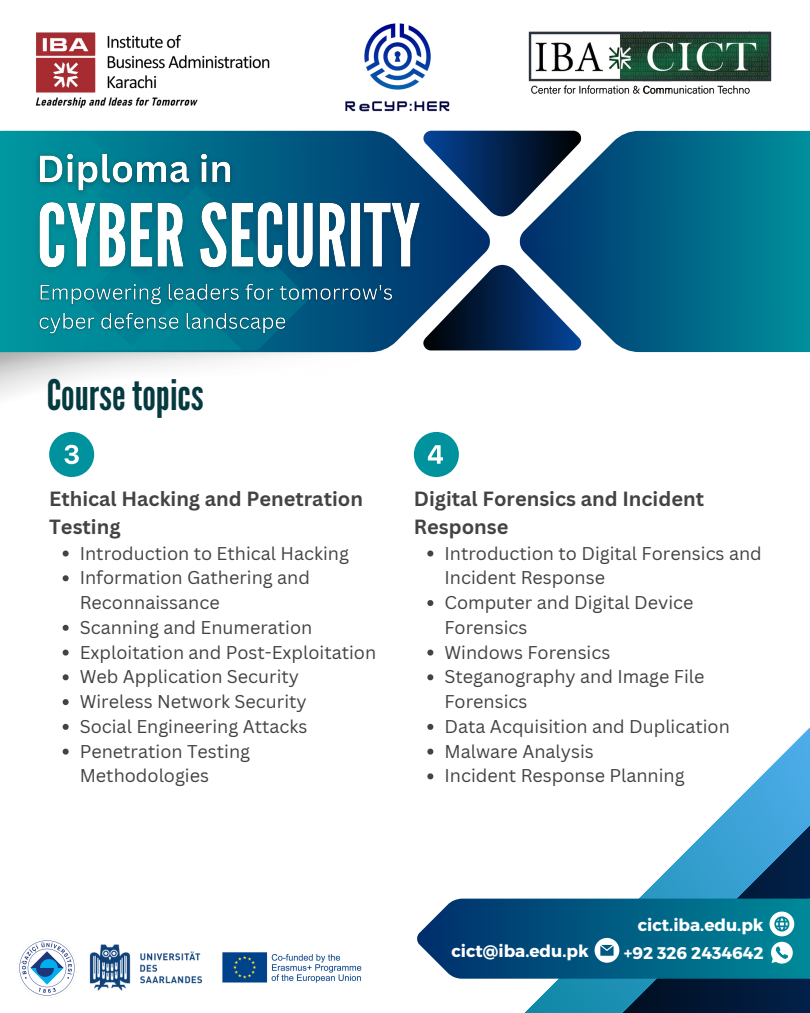
<style>
.page{position:relative;width:810px;height:1013px;background:#fff}
.page>*{position:absolute;margin:0;border:0;box-sizing:border-box;transform-origin:0 0}
.t1{font:42px "League Gothic";color:#053a40}
.t2{font:700 20px/27.8px "Canva Sans";color:#444343}
.t3{font:18px/24.8px "Canva Sans";color:#444343}
.t4{font:700 16.9px "Montserrat";color:#fff}
</style>
<div class="page">
<svg style="left:0;top:131px;width:490px;height:221px;background:#14708f"></svg>
<svg style="left:242px;top:338px;width:67px;height:12px"></svg>
<svg style="left:40px;top:131px;width:202px;height:219px;background:#007f93"></svg>
<img style="left:35px;top:32px;width:235px;height:77px">
<img style="left:671px;top:31px;width:101px;height:63px">
<img style="left:528px;top:31px;width:143px;height:63px">
<img style="left:17px;top:938px;width:60px;height:58px">
<img style="left:90px;top:944px;width:112px;height:46px">
<img style="left:364px;top:23px;width:67px;height:67px">
<img style="left:345px;top:101px;width:105px;height:11px">
<img style="left:222px;top:952px;width:140px;height:31px">
<svg style="left:520px;top:131px;width:290px;height:221px;background:#0b6e8d"></svg>
<svg style="left:423px;top:265px;width:158px;height:85px"></svg>
<img style="left:29px;top:185px;width:401px;height:104px">
<img style="left:30px;top:143px;width:209px;height:58px">
<svg style="left:423px;top:131px;width:158px;height:85px"></svg>
<img style="left:36px;top:278px;width:361px;height:60px">
<svg style="left:63px;top:550px;width:6px;height:6px"></svg>
<svg style="left:63px;top:575px;width:6px;height:6px"></svg>
<svg style="left:63px;top:625px;width:6px;height:6px"></svg>
<svg style="left:63px;top:649px;width:6px;height:6px"></svg>
<svg style="left:63px;top:674px;width:6px;height:6px"></svg>
<svg style="left:63px;top:699px;width:6px;height:6px"></svg>
<svg style="left:63px;top:724px;width:6px;height:6px"></svg>
<svg style="left:63px;top:748px;width:6px;height:6px"></svg>
<svg style="left:427px;top:550px;width:6px;height:6px"></svg>
<svg style="left:427px;top:600px;width:6px;height:6px"></svg>
<svg style="left:427px;top:649px;width:6px;height:6px"></svg>
<svg style="left:427px;top:674px;width:6px;height:6px"></svg>
<svg style="left:427px;top:724px;width:6px;height:6px"></svg>
<svg style="left:427px;top:748px;width:6px;height:6px"></svg>
<svg style="left:427px;top:773px;width:6px;height:6px"></svg>
<svg style="left:461px;top:727px;width:349px;height:285px"></svg>
<svg style="left:49px;top:432px;width:45px;height:45px"></svg>
<svg style="left:414px;top:432px;width:45px;height:45px"></svg>
<svg style="left:417px;top:898px;width:393px;height:80px;background:#14698c"></svg>
<p class="t1" style="left:47px;top:371px;width:159px">Coursetopics</p>
<p class="t2" style="left:49px;top:484px;width:315px">Ethical Hacking and Penetration<br>Testing</p>
<p class="t3" style="left:80px;top:540px;width:271px">Introduction to Ethical Hacking</p>
<p class="t3" style="left:80px;top:565px;width:232px">Information Gathering and<br>Reconnaissance</p>
<h2 class="t3" style="left:80px;top:614px;width:234px">Scanning and Enumeration</h2>
<p class="t3" style="left:80px;top:639px;width:298px">Exploitation and Post-Exploitation</p>
<h4 class="t3" style="left:80px;top:664px;width:221px">Web Application Security</h4>
<p class="t3" style="left:80px;top:688px;width:229px">Wireless Network Security</p>
<p class="t3" style="left:80px;top:713px;width:229px">Social Engineering Attacks</p>
<p class="t3" style="left:80px;top:738px;width:172px">Penetration Testing<br>Methodologies</p>
<p class="t2" style="left:414px;top:484px;width:292px">Digital Forensics and Incident<br>Response</p>
<p class="t3" style="left:444px;top:540px;width:319px">Introduction to Digital Forensics and<br>Incident Response</p>
<p class="t3" style="left:444px;top:589px;width:251px">Computer and Digital Device<br>Forensics</p>
<p class="t3" style="left:444px;top:639px;width:167px">Windows Forensics</p>
<p class="t3" style="left:444px;top:664px;width:262px">Steganography and Image File<br>Forensics</p>
<p class="t3" style="left:444px;top:713px;width:287px">Data Acquisition and Duplication</p>
<p class="t3" style="left:444px;top:738px;width:151px">Malware Analysis</p>
<p class="t3" style="left:444px;top:763px;width:242px">Incident Response Planning</p>
<p class="t4" style="left:638px;top:913px;width:127px">cict.iba.edu.pk</p>
<p class="t4" style="left:451px;top:939px;width:139px">cict@iba.edu.pk</p>
<h4 class="t4" style="left:624px;top:941px;width:141px">+92 326 2434642</h4>
</div>
